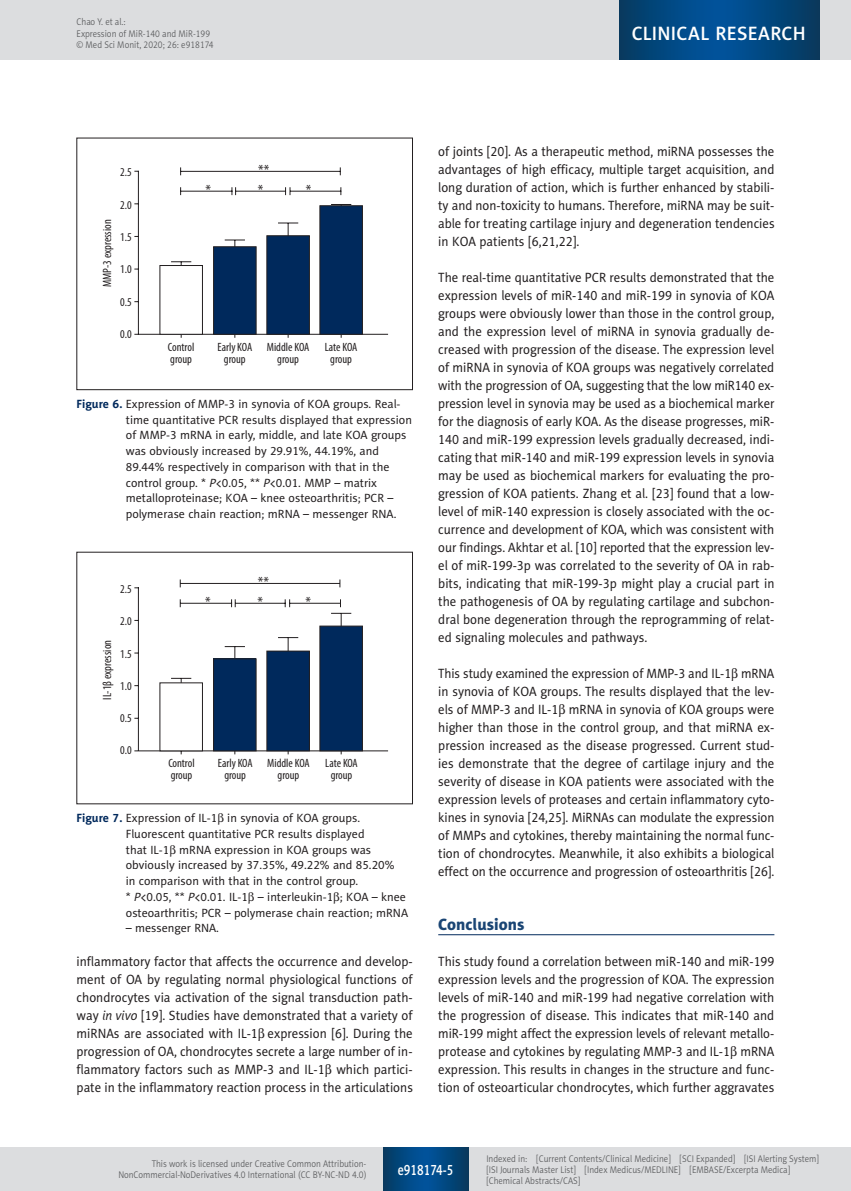
<style>
.page{position:relative;width:851px;height:1191px;background:#fff}
.page>*{position:absolute;margin:0;border:0;box-sizing:border-box;transform-origin:0 0}
.t1{font:19.5px "Naomi Sans EFN Medium";letter-spacing:.015em;color:#fff}
.MSM_Headline_1{font:16.5px "Naomi Sans EFN Heavy";color:#1a4574}
.t2{font:condensed 15px "Myriad Pro";color:#231f20}
.t3{font:15px "Naomi Sans EFN Medium";color:#fff;scale:.8 1}
.MSM_Body{font:13.5px/18px "Naomi Sans EFN";color:#231f20;text-align:justify;scale:.95 1}
.MSM_Body-2{font:13.5px/18px "Naomi Sans EFN";color:#231f20;text-align:justify;scale:.93 1}
.MSM_Rycina_tytul{font:12px/15.8px "Naomi Sans EFN";color:#231f20}
.t4{font:condensed 12px/12px "Myriad Pro";color:#231f20;text-align:center}
.t5{font:9.75px/11.2px "Naomi Sans EFN Light";color:#57585a;scale:.9 1}
.s1{font-weight:700;color:#00295c}
.s2{font-style:italic}
.s3{font-family:"Standard Sym L"}
</style>
<div class="page">
<hr style="left:438px;top:934px;width:336px;height:1px;background:#00295c">
<hr style="left:134px;top:334px;width:254px;height:1px;background:#231f20">
<hr style="left:138px;top:171px;width:1px;height:163px;background:#231f20">
<svg style="left:171px;top:261px;width:20px;height:1px"></svg>
<hr style="left:181px;top:262px;width:1px;height:76px;background:#231f20">
<div style="left:159px;top:265px;width:44px;height:70px;background:#fff;border:1px solid #231f20"></div>
<hr style="left:290px;top:191px;width:51px;height:1px;background:#231f20">
<svg style="left:285px;top:187px;width:5px;height:8px"></svg>
<hr style="left:235px;top:191px;width:51px;height:1px;background:#231f20">
<svg style="left:231px;top:187px;width:5px;height:8px"></svg>
<hr style="left:180px;top:191px;width:52px;height:1px;background:#231f20">
<svg style="left:278px;top:223px;width:20px;height:1px"></svg>
<hr style="left:288px;top:223px;width:1px;height:115px;background:#231f20">
<div style="left:266px;top:235px;width:44px;height:100px;background:#00295c;border:1px solid #231f20"></div>
<svg style="left:225px;top:240px;width:20px;height:1px"></svg>
<hr style="left:234px;top:240px;width:1px;height:98px;background:#231f20">
<div style="left:213px;top:246px;width:43px;height:89px;background:#00295c;border:1px solid #231f20"></div>
<svg style="left:331px;top:204px;width:20px;height:1px"></svg>
<hr style="left:341px;top:204px;width:1px;height:134px;background:#231f20">
<div style="left:319px;top:205px;width:44px;height:130px;background:#00295c;border:1px solid #231f20"></div>
<hr style="left:180px;top:171px;width:160px;height:1px;background:#231f20">
<hr style="left:134px;top:750px;width:254px;height:1px;background:#231f20">
<hr style="left:138px;top:587px;width:1px;height:164px;background:#231f20">
<svg style="left:171px;top:678px;width:20px;height:1px"></svg>
<hr style="left:181px;top:678px;width:1px;height:76px;background:#231f20">
<div style="left:159px;top:682px;width:44px;height:69px;background:#fff;border:1px solid #231f20"></div>
<div style="left:319px;top:625px;width:44px;height:126px;background:#00295c;border:1px solid #231f20"></div>
<svg style="left:213px;top:599px;width:139px;height:156px"></svg>
<hr style="left:180px;top:603px;width:52px;height:1px;background:#231f20">
<hr style="left:180px;top:583px;width:160px;height:1px;background:#231f20">
<div style="left:0;top:1148px;width:850px;height:43px;background:#dcdddf"></div>
<div style="left:0;top:0;width:850px;height:60px;background:#dcdddf"></div>
<svg style="left:619px;top:0;width:200px;height:60px;background:#02477e"></svg>
<svg style="left:383px;top:1147px;width:85px;height:43px;background:#02477e"></svg>
<p class="t5" style="left:77px;top:16px;width:154px">Chao Y. et al.:<br>Expression of MiR-140 and MiR-199 © Med Sci Monit, 2020; 26: e918174</p>
<h1 class="t1" style="left:631px;top:22px;width:175px">CLINICAL RESEARCH</h1>
<p class="t4" style="left:120px;top:166px;width:13px">2.5</p>
<p class="t4" style="left:120px;top:199px;width:13px">2.0</p>
<p class="t4" style="left:120px;top:231px;width:13px">1.5</p>
<p class="t4" style="left:120px;top:263px;width:13px">1.0</p>
<p class="t4" style="left:120px;top:295px;width:13px">0.5</p>
<p class="t4" style="left:120px;top:328px;width:13px">0.0</p>
<p class="t4" style="left:101px;top:287px;width:69px;rotate:-90deg">MMP-3 expression</p>
<p class="t2" style="left:258px;top:161px;width:13px">**</p>
<p class="t2" style="left:205px;top:181px;width:7px">*</p>
<p class="t2" style="left:258px;top:181px;width:7px">*</p>
<p class="t2" style="left:306px;top:181px;width:7px">*</p>
<p class="t4" style="left:168px;top:340px;width:28px;text-align:left">Control group</p>
<p class="t4" style="left:217px;top:340px;width:36px">Early KOA group</p>
<p class="t4" style="left:325px;top:340px;width:34px">Late KOA group</p>
<p class="t4" style="left:267px;top:340px;width:44px">Middle KOA group</p>
<p class="MSM_Rycina_tytul" style="left:126px;top:396px;width:287px;text-indent:-49px"><span class="s1">Figure 6.</span> Expression of MMP-3 in synovia of KOA groups. Real&shy;time quantitative PCR results displayed that expression of MMP-3 mRNA in early, middle, and late KOA groups was obviously increased by 29.91%, 44.19%, and 89.44% respectively in comparison with that in the control group. * <span class="s2">P</span>&lt;0.05, ** <span class="s2">P</span>&lt;0.01. MMP – matrix metalloproteinase; KOA – knee osteoarthritis; PCR – polymerase chain reaction; mRNA – messenger RNA.</p>
<p class="t4" style="left:120px;top:583px;width:13px">2.5</p>
<p class="t4" style="left:120px;top:615px;width:13px">2.0</p>
<p class="t4" style="left:120px;top:647px;width:13px">1.5</p>
<p class="t4" style="left:120px;top:680px;width:13px">1.0</p>
<p class="t4" style="left:120px;top:712px;width:13px">0.5</p>
<p class="t4" style="left:120px;top:744px;width:13px">0.0</p>
<p class="t4" style="left:101px;top:699px;width:61px;rotate:-90deg">IL-1β expression</p>
<p class="t2" style="left:258px;top:573px;width:13px">**</p>
<p class="t2" style="left:205px;top:593px;width:7px">*</p>
<p class="t2" style="left:257px;top:593px;width:7px">*</p>
<p class="t2" style="left:305px;top:593px;width:7px">*</p>
<p class="t4" style="left:168px;top:756px;width:28px;text-align:left">Control group</p>
<p class="t4" style="left:267px;top:756px;width:44px">Middle KOA group</p>
<p class="t4" style="left:218px;top:756px;width:36px">Early KOA group</p>
<p class="t4" style="left:325px;top:756px;width:34px">Late KOA group</p>
<p class="MSM_Rycina_tytul" style="left:126px;top:810px;width:284px;text-indent:-49px"><span class="s1">Figure 7.</span> Expression of IL-1<span class="s3">b</span> in synovia of KOA groups.<br>Fluorescent quantitative PCR results displayed<br>that IL-1<span class="s3">b</span> mRNA expression in KOA groups was obviously increased by 37.35%, 49.22% and 85.20%<br>in comparison with that in the control group.<br>* <span class="s2">P</span>&lt;0.05, ** <span class="s2">P</span>&lt;0.01. IL-1<span class="s3">b</span> – interleukin-1<span class="s3">b</span>; KOA – knee osteoarthritis; PCR – polymerase chain reaction; mRNA</p>
<p class="MSM_Rycina_tytul" style="left:126px;top:920px;width:95px">– messenger RNA.</p>
<p class="MSM_Body" style="left:77px;top:952px;width:355px">inflammatory factor that affects the occurrence and develop&shy;ment of OA by regulating normal physiological functions of chondrocytes via activation of the signal transduction path&shy;way <span class="s2">in vivo</span> [19]. Studies have demonstrated that a variety of miRNAs are associated with IL-1<span class="s3">b</span> expression [6]. During the progression of OA, chondrocytes secrete a large number of in&shy;flammatory factors such as MMP-3 and IL-1<span class="s3">b</span> which partici&shy;pate in the inflammatory reaction process in the articulations</p>
<p class="MSM_Body" style="left:438px;top:142px;width:355px">of joints [20]. As a therapeutic method, miRNA possesses the advantages of high efficacy, multiple target acquisition, and long duration of action, which is further enhanced by stabili&shy;ty and non-toxicity to humans. Therefore, miRNA may be suit&shy;able for treating cartilage injury and degeneration tendencies in KOA patients [6,21,22].</p>
<p class="MSM_Body" style="left:438px;top:268px;width:355px">The real-time quantitative PCR results demonstrated that the expression levels of miR-140 and miR-199 in synovia of KOA groups were obviously lower than those in the control group, and the expression level of miRNA in synovia gradually de&shy;creased with progression of the disease. The expression level of miRNA in synovia of KOA groups was negatively correlated with the progression of OA, suggesting that the low miR140 ex&shy;pression level in synovia may be used as a biochemical marker for the diagnosis of early KOA. As the disease progresses, miR-140 and miR-199 expression levels gradually decreased, indi&shy;cating that miR-140 and miR-199 expression levels in synovia may be used as biochemical markers for evaluating the pro&shy;gression of KOA patients. Zhang et al. [23] found that a low&shy;level of miR-140 expression is closely associated with the oc&shy;currence and development of KOA, which was consistent with our findings. Akhtar et al. [10] reported that the expression lev&shy;el of miR-199-3p was correlated to the severity of OA in rab&shy;bits, indicating that miR-199-3p might play a crucial part in the pathogenesis of OA by regulating cartilage and subchon&shy;dral bone degeneration through the reprogramming of relat&shy;ed signaling molecules and pathways.</p>
<p class="MSM_Body-2" style="left:438px;top:664px;width:363px">This study examined the expression of MMP-3 and IL-1<span class="s3">b</span> mRNA in synovia of KOA groups. The results displayed that the lev&shy;els of MMP-3 and IL-1<span class="s3">b</span> mRNA in synovia of KOA groups were higher than those in the control group, and that miRNA ex&shy;pression increased as the disease progressed. Current stud&shy;ies demonstrate that the degree of cartilage injury and the severity of disease in KOA patients were associated with the expression levels of proteases and certain inflammatory cyto&shy;kines in synovia [24,25]. MiRNAs can modulate the expression of MMPs and cytokines, thereby maintaining the normal func&shy;tion of chondrocytes. Meanwhile, it also exhibits a biological effect on the occurrence and progression of osteoarthritis [26].</p>
<p class="MSM_Headline_1" style="left:438px;top:914px;width:88px">Conclusions</p>
<p class="MSM_Body" style="left:438px;top:952px;width:355px">This study found a correlation between miR-140 and miR-199 expression levels and the progression of KOA. The expression levels of miR-140 and miR-199 had negative correlation with the progression of disease. This indicates that miR-140 and miR-199 might affect the expression levels of relevant metallo&shy;protease and cytokines by regulating MMP-3 and IL-1<span class="s3">b</span> mRNA expression. This results in changes in the structure and func&shy;tion of osteoarticular chondrocytes, which further aggravates</p>
<p class="t5" style="left:118px;top:1158px;width:277px;text-align:right">This work is licensed under Creative Common Attribution-<br>NonCommercial-NoDerivatives 4.0 International (CC BY-NC-ND 4.0)</p>
<p class="t3" style="left:397px;top:1160px;width:71px">e918174-5</p>
<p class="t5" style="left:486px;top:1152px;width:371px">Indexed in: [Current Contents/Clinical Medicine] [SCI Expanded] [ISI Alerting System] [ISI Journals Master List] [Index Medicus/MEDLINE] [EMBASE/Excerpta Medica] [Chemical Abstracts/CAS]</p>
</div>
